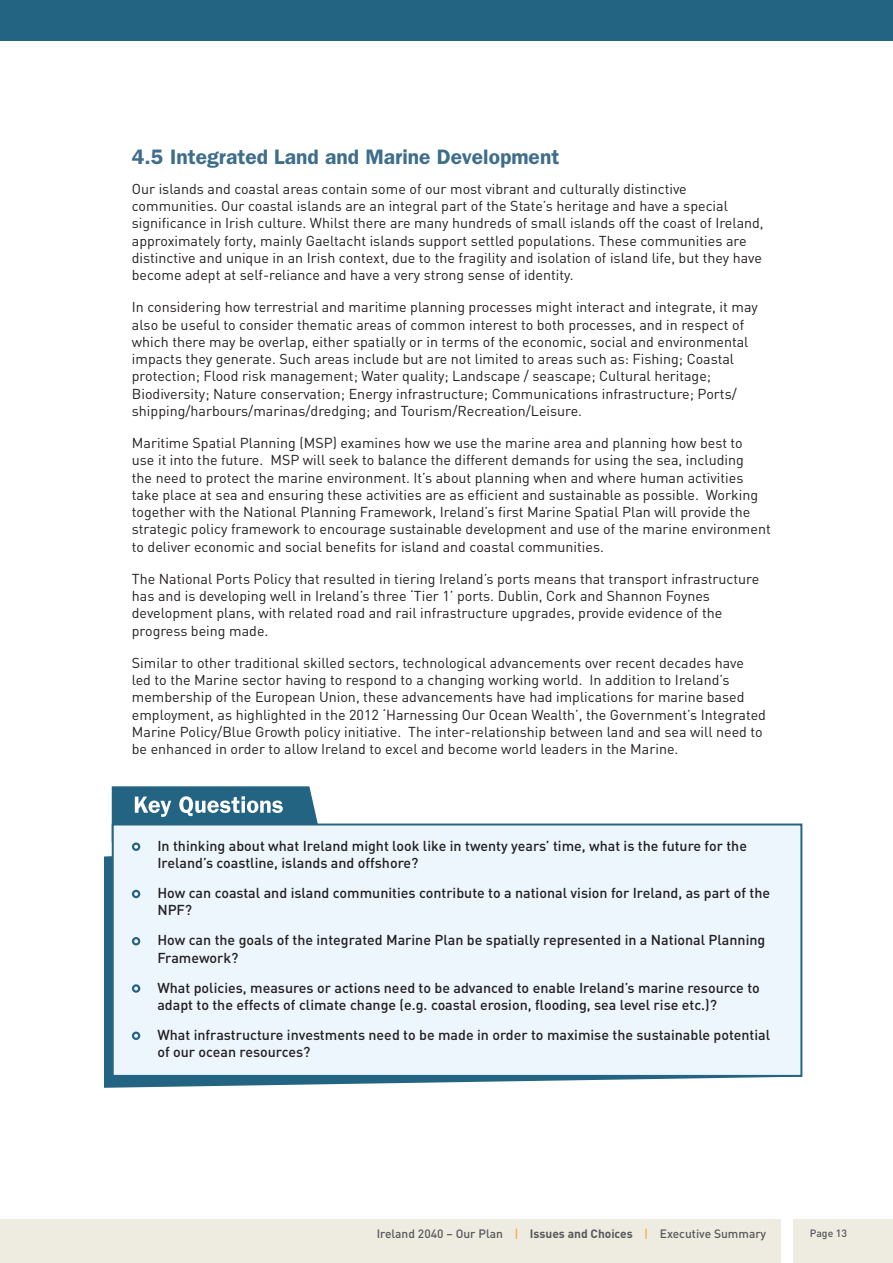
<style>
.page{position:relative;width:893px;height:1263px;background:#fff}
.page>*{position:absolute;margin:0;border:0;box-sizing:border-box;transform-origin:0 0}
.Subhead{font:600 21px "Franklin Gothic LT";color:#3e6e8b}
.indented_text{font:14.25px/17.2px "DIN";color:#231f20}
.Bullets_Key_Question{font:500 14.25px/17.2px "DIN";color:#231f20}
.t1{font:500 12px "DIN";color:#57585a}
.t2{font:500 10.5px "DIN";color:#57585a}
.s1{color:#f9a64a}
.s2{font-weight:700}
</style>
<div class="page">
<svg style="left:104px;top:825px;width:674px;height:263px;fill:#246483"></svg>
<div style="left:112px;top:823px;width:690px;height:254px;background:#ecf6fc;border:2px solid #246483"></div>
<div style="left:0;top:0;width:893px;height:40px;background:#246483"></div>
<svg style="left:112px;top:786px;width:210px;height:64px"></svg>
<div style="left:132px;top:842px;width:8px;height:9px;border:2px solid #246483;border-radius:50%"></div>
<div style="left:132px;top:890px;width:8px;height:8px;border:2px solid #246483;border-radius:50%"></div>
<div style="left:132px;top:937px;width:8px;height:8px;border:2px solid #246483;border-radius:50%"></div>
<div style="left:132px;top:984px;width:8px;height:9px;border:2px solid #246483;border-radius:50%"></div>
<div style="left:132px;top:1031px;width:8px;height:9px;border:2px solid #246483;border-radius:50%"></div>
<div style="left:0;top:1219px;width:893px;height:44px;background:#eeece1"></div>
<div style="left:782px;top:1219px;width:11px;height:44px;background:#fff"></div>
<p class="Subhead" style="left:132px;top:144px;width:429px">4.5 Integrated Land and Marine Development</p>
<p class="indented_text" style="left:132px;top:180px;width:633px">Our islands and coastal areas contain some of our most vibrant and culturally distinctive communities. Our coastal islands are an integral part of the State’s heritage and have a special significance in Irish culture. Whilst there are many hundreds of small islands off the coast of Ireland, approximately forty, mainly Gaeltacht islands support settled populations. These communities are distinctive and unique in an Irish context, due to the fragility and isolation of island life, but they have become adept at self-reliance and have a very strong sense of identity.</p>
<p class="indented_text" style="left:132px;top:298px;width:627px">In considering how terrestrial and maritime planning processes might interact and integrate, it may also be useful to consider thematic areas of common interest to both processes, and in respect of which there may be overlap, either spatially or in terms of the economic, social and environmental impacts they generate. Such areas include but are not limited to areas such as: Fishing; Coastal protection; Flood risk management; Water quality; Landscape / seascape; Cultural heritage; Biodiversity; Nature conservation; Energy infrastructure; Communications infrastructure; Ports/ shipping/harbours/marinas/dredging; and Tourism/Recreation/Leisure.</p>
<p class="indented_text" style="left:132px;top:434px;width:640px">Maritime Spatial Planning (MSP) examines how we use the marine area and planning how best to<br>use it into the future. MSP will seek to balance the different demands for using the sea, including<br>the need to protect the marine environment. It’s about planning when and where human activities take place at sea and ensuring these activities are as efficient and sustainable as possible. Working together with the National Planning Framework, Ireland’s first Marine Spatial Plan will provide the strategic policy framework to encourage sustainable development and use of the marine environment to deliver economic and social benefits for island and coastal communities.</p>
<p class="indented_text" style="left:132px;top:570px;width:629px">The National Ports Policy that resulted in tiering Ireland’s ports means that transport infrastructure has and is developing well in Ireland’s three ‘Tier 1’ ports. Dublin, Cork and Shannon Foynes development plans, with related road and rail infrastructure upgrades, provide evidence of the progress being made.</p>
<p class="indented_text" style="left:132px;top:654px;width:636px">Similar to other traditional skilled sectors, technological advancements over recent decades have led to the Marine sector having to respond to a changing working world. In addition to Ireland’s membership of the European Union, these advancements have had implications for marine based employment, as highlighted in the 2012 ‘Harnessing Our Ocean Wealth’, the Government’s Integrated Marine Policy/Blue Growth policy initiative. The inter-relationship between land and sea will need to be enhanced in order to allow Ireland to excel and become world leaders in the Marine.</p>
<p class="Bullets_Key_Question" style="left:157px;top:837px;width:591px">In thinking about what Ireland might look like in twenty years’ time, what is the future for the<br>Ireland’s coastline, islands and offshore?</p>
<p class="Bullets_Key_Question" style="left:157px;top:884px;width:614px">How can coastal and island communities contribute to a national vision for Ireland, as part of the<br>NPF?</p>
<p class="Bullets_Key_Question" style="left:157px;top:931px;width:609px">How can the goals of the integrated Marine Plan be spatially represented in a National Planning<br>Framework?</p>
<p class="Bullets_Key_Question" style="left:157px;top:978px;width:604px">What policies, measures or actions need to be advanced to enable Ireland’s marine resource to adapt to the effects of climate change (e.g. coastal erosion, flooding, sea level rise etc.)?</p>
<p class="Bullets_Key_Question" style="left:157px;top:1026px;width:614px">What infrastructure investments need to be made in order to maximise the sustainable potential of our ocean resources?</p>
<p class="t1" style="left:377px;top:1226px;width:391px">Ireland 2040 – Our Plan <span class="s1">|</span> <span class="s2">Issues and Choices</span> <span class="s1">|</span> Executive Summary</p>
<p class="t2" style="left:810px;top:1226px;width:39px">Page 13</p>
</div>
